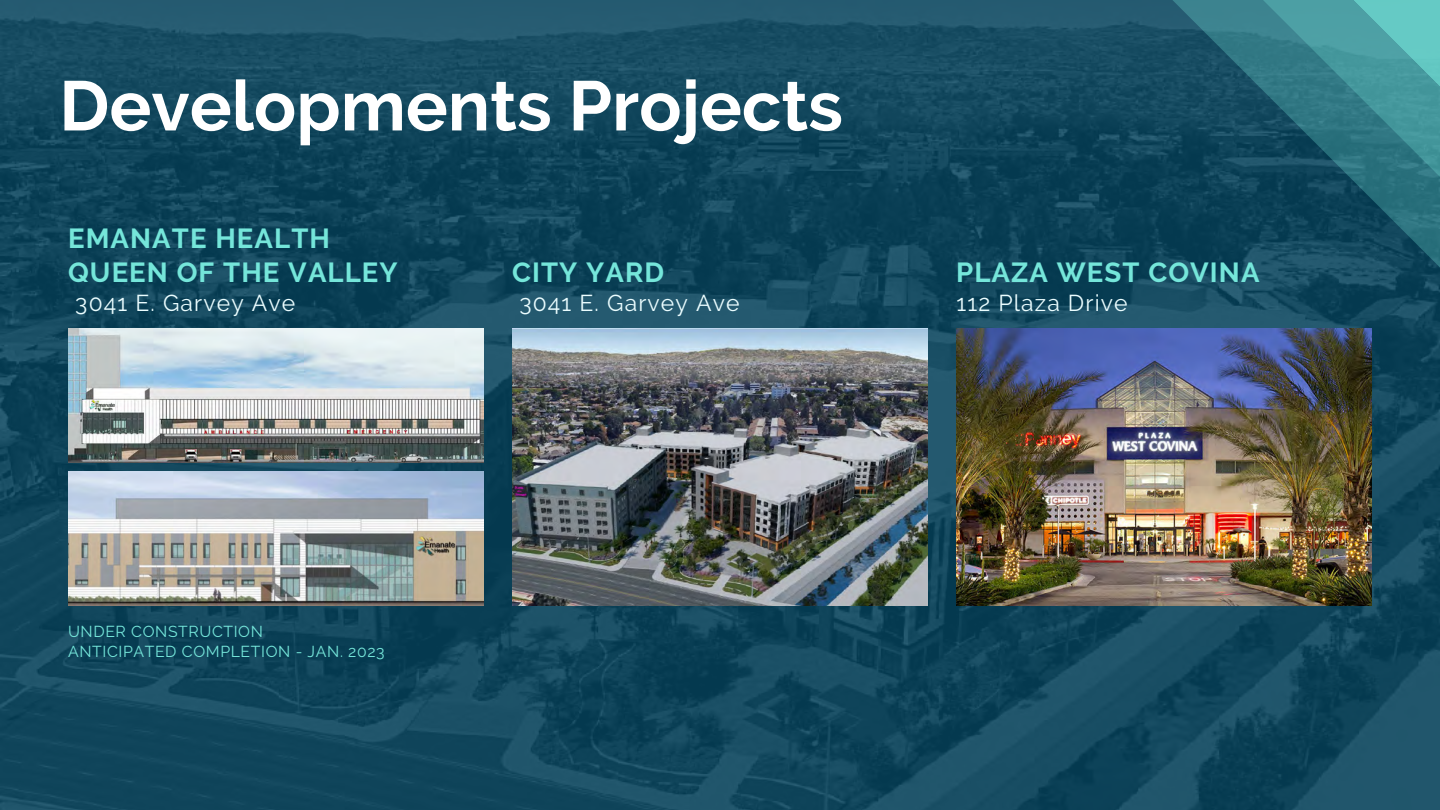
<style>
.page{position:relative;width:1440px;height:810px;background:#fff}
.page>*{position:absolute;margin:0;border:0;box-sizing:border-box;transform-origin:0 0}
.t1{font:700 70px "Raleway";color:#fff}
.t2{font:700 27.5px/34.4px "Raleway";letter-spacing:.04em;color:#75e6da}
.t3{font:22.9px "Raleway";letter-spacing:.05em;color:#ebfdff}
.t4{font:15.8px/19.7px "Raleway";letter-spacing:.04em;color:#75e6da}
</style>
<div class="page">
<img style="left:0;top:0;width:1440px;height:810px">
<svg style="left:1173px;top:0;width:267px;height:271px;background:#164f63"></svg>
<svg style="left:1263px;top:0;width:177px;height:182px;background:#3a8790"></svg>
<img style="left:68px;top:471px;width:416px;height:135px">
<img style="left:68px;top:329px;width:416px;height:134px">
<img style="left:512px;top:329px;width:416px;height:276px">
<img style="left:956px;top:329px;width:416px;height:276px">
<h1 class="t1" style="left:59px;top:65px;width:785px">Developments Projects</h1>
<p class="t2" style="left:68px;top:221px;width:331px">EMANATE HEALTH<br>QUEEN OF THE VALLEY</p>
<p class="t3" style="left:75px;top:290px;width:222px">3041 E. Garvey Ave</p>
<p class="t2" style="left:512px;top:255px;width:153px">CITY YARD</p>
<p class="t3" style="left:519px;top:290px;width:222px">3041 E. Garvey Ave</p>
<p class="t2" style="left:956px;top:255px;width:305px">PLAZA WEST COVINA</p>
<p class="t3" style="left:956px;top:290px;width:173px">112 Plaza Drive</p>
<p class="t4" style="left:68px;top:622px;width:318px">UNDER CONSTRUCTION<br>ANTICIPATED COMPLETION - JAN. 2023</p>
</div>
